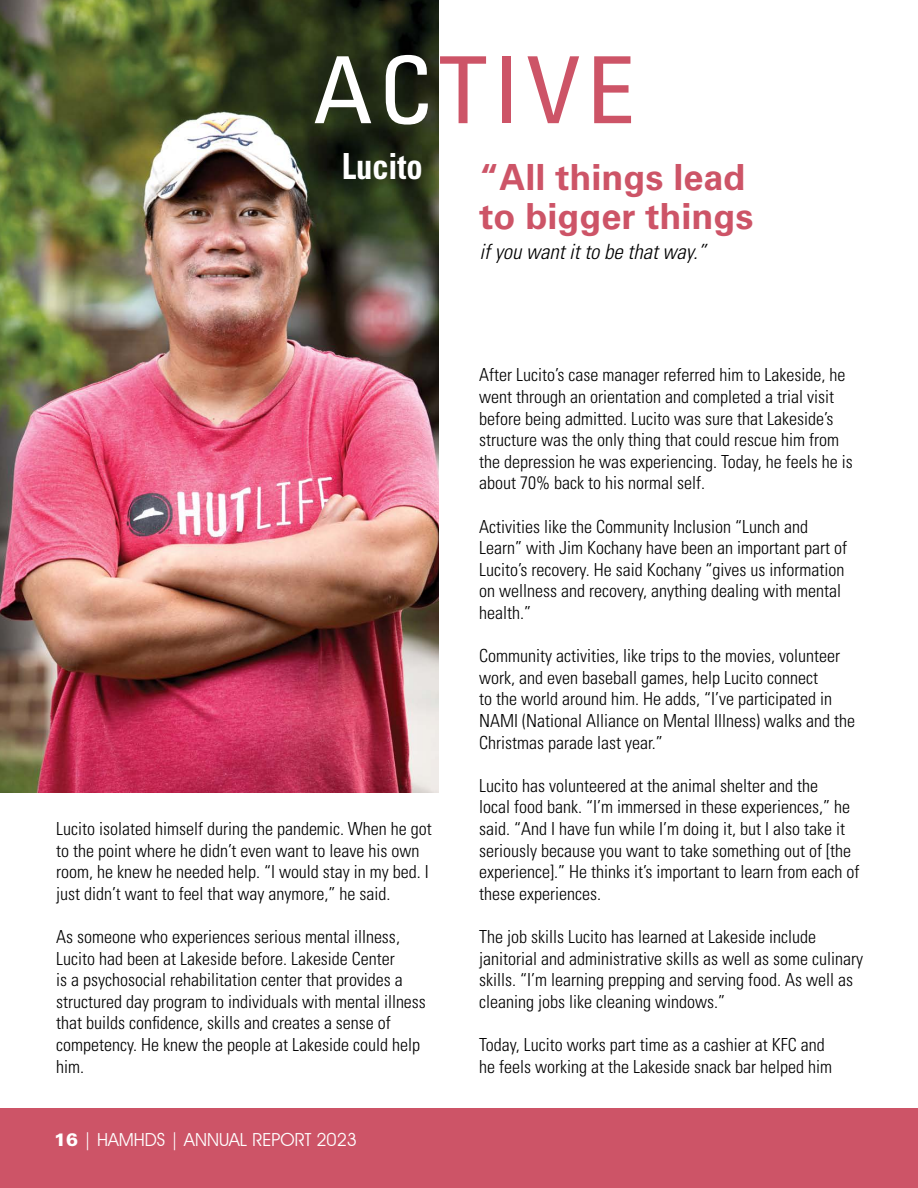
<style>
.page{position:relative;width:918px;height:1188px;background:#fff}
.page>*{position:absolute;margin:0;border:0;box-sizing:border-box;transform-origin:0 0}
.t1{font:condensed 92.7px "Univers";letter-spacing:.06em;color:#cd5467;scale:1.05 1}
.t2{font:700 36px "Univers";color:#cd5467}
.t3{font:700 condensed 36px "Univers";color:#fff;scale:.9 1}
.t4{font:italic 300 condensed 21px "Univers";color:#000}
.t5{font:300 condensed 18px/21.6px "Univers";color:#000}
.t6{font:18px "Avant Garde IT Cby BT";color:#fff}
.s1{color:#fff}
.s2{font-family:"Univers";font-weight:900}
</style>
<div class="page">
<img style="left:0;top:0;width:438px;height:793px">
<div style="left:0;top:1108px;width:918px;height:80px;background:#cd5467"></div>
<p class="t1" style="left:313px;top:32px;width:308px"><span class="s1">AC</span>TIVE</p>
<p class="t3" style="left:342px;top:144px;width:91px">Lucito</p>
<p class="t2" style="left:480px;top:156px;width:268px">“All things lead</p>
<p class="t2" style="left:480px;top:195px;width:276px">to bigger things</p>
<p class="t4" style="left:480px;top:239px;width:228px">if you want it to be that way.”</p>
<p class="t5" style="left:56px;top:818px;width:377px">Lucito isolated himself during the pandemic. When he got to the point where he didn’t even want to leave his own room, he knew he needed help. “I would stay in my bed. I just didn’t want to feel that way anymore,” he said.</p>
<p class="t5" style="left:56px;top:926px;width:371px">As someone who experiences serious mental illness, Lucito had been at Lakeside before. Lakeside Center<br>is a psychosocial rehabilitation center that provides a structured day program to individuals with mental illness that builds confidence, skills and creates a sense of competency. He knew the people at Lakeside could help him.</p>
<p class="t6" style="left:54px;top:1129px;width:305px"><span class="s2">16</span> | HAMHDS | ANNUAL REPORT 2023</p>
<p class="t5" style="left:479px;top:364px;width:375px">After Lucito’s case manager referred him to Lakeside, he went through an orientation and completed a trial visit before being admitted. Lucito was sure that Lakeside’s structure was the only thing that could rescue him from the depression he was experiencing. Today, he feels he is about 70% back to his normal self.</p>
<p class="t5" style="left:479px;top:516px;width:369px">Activities like the Community Inclusion “Lunch and Learn” with Jim Kochany have been an important part of Lucito’s recovery. He said Kochany “gives us information on wellness and recovery, anything dealing with mental health.”</p>
<p class="t5" style="left:479px;top:645px;width:377px">Community activities, like trips to the movies, volunteer work, and even baseball games, help Lucito connect<br>to the world around him. He adds, “I’ve participated in NAMI (National Alliance on Mental Illness) walks and the Christmas parade last year.”</p>
<p class="t5" style="left:479px;top:775px;width:382px">Lucito has volunteered at the animal shelter and the<br>local food bank. “I’m immersed in these experiences,” he said. “And I have fun while I’m doing it, but I also take it seriously because you want to take something out of [the experience].” He thinks it’s important to learn from each of these experiences.</p>
<p class="t5" style="left:479px;top:926px;width:385px">The job skills Lucito has learned at Lakeside include janitorial and administrative skills as well as some culinary skills. “I’m learning prepping and serving food. As well as cleaning jobs like cleaning windows.”</p>
<p class="t5" style="left:479px;top:1034px;width:354px">Today, Lucito works part time as a cashier at KFC and he feels working at the Lakeside snack bar helped him</p>
</div>
